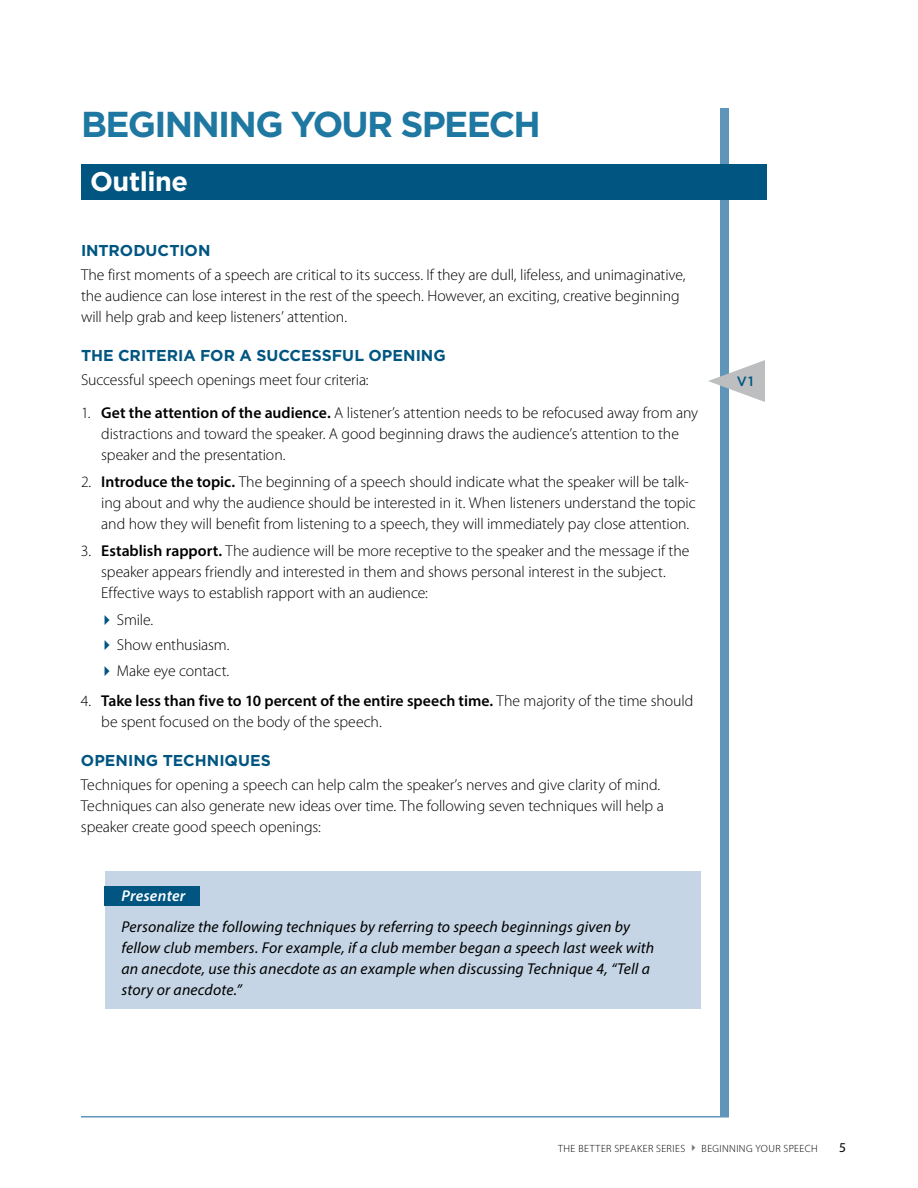
<style>
.page{position:relative;width:918px;height:1188px;background:#fff}
.page>*{position:absolute;margin:0;border:0;box-sizing:border-box;transform-origin:0 0}
.t1{font:700 36px "Gotham";letter-spacing:-.05em;color:#1f78a1}
.t2{font:700 27px "Gotham";letter-spacing:-.015em;color:#fff}
.t3{font:300 15.75px/21px "Myriad Pro";letter-spacing:-.005em;color:#000}
.t4{font:italic 15.75px/21px "Myriad Pro";letter-spacing:.01em;color:#000}
.t5{font:700 15.75px "Gotham";color:#005581}
.t6{font:italic 600 15.75px "Myriad Pro";letter-spacing:.01em;color:#fff}
.t7{font:500 13.5px "Gotham";color:#005581}
.t8{font:13.5px "Myriad Pro";color:#000}
.t9{font:300 10.5px "Myriad Pro";letter-spacing:.035em;color:#000}
.s1{font-weight:600}
.s2{color:#77787b}
</style>
<div class="page">
<div style="left:720px;top:108px;width:9px;height:1010px;background:#5f95b8"></div>
<hr style="left:81px;top:1116px;width:639px;height:2px;background:#5f95b8">
<div style="left:105px;top:871px;width:595px;height:138px;background:#c5d5e5"></div>
<div style="left:105px;top:886px;width:95px;height:19px;background:#005581"></div>
<div style="left:81px;top:164px;width:685px;height:36px;background:#005581"></div>
<svg style="left:708px;top:360px;width:57px;height:42px"></svg>
<h1 class="t1" style="left:81px;top:100px;width:461px">BEGINNING YOUR SPEECH</h1>
<h2 class="t2" style="left:90px;top:163px;width:100px">Outline</h2>
<p class="t5" style="left:81px;top:240px;width:131px">INTRODUCTION</p>
<p class="t3" style="left:81px;top:264px;width:606px">The first moments of a speech are critical to its success. If they are dull, lifeless, and unimaginative, the audience can lose interest in the rest of the speech. However, an exciting, creative beginning will help grab and keep listeners’ attention.</p>
<p class="t5" style="left:81px;top:345px;width:366px">THE CRITERIA FOR A SUCCESSFUL OPENING</p>
<p class="t3" style="left:81px;top:369px;width:289px">Successful speech openings meet four criteria:</p>
<p class="t3" style="left:101px;top:402px;width:598px;text-indent:-20px">1. <span class="s1">Get the attention of the audience.</span> A listener’s attention needs to be refocused away from any distractions and toward the speaker. A good beginning draws the audience’s attention to the speaker and the presentation.</p>
<p class="t3" style="left:101px;top:471px;width:596px;text-indent:-20px">2. <span class="s1">Introduce the topic.</span> The beginning of a speech should indicate what the speaker will be talk&shy;ing about and why the audience should be interested in it. When listeners understand the topic and how they will benefit from listening to a speech, they will immediately pay close attention.</p>
<p class="t3" style="left:101px;top:540px;width:590px;text-indent:-20px">3. <span class="s1">Establish rapport.</span> The audience will be more receptive to the speaker and the message if the speaker appears friendly and interested in them and shows personal interest in the subject.<br>Effective ways to establish rapport with an audience:</p>
<p class="t3" style="left:117px;top:607px;width:114px;line-height:25.5px">Smile.<br>Show enthusiasm.<br>Make eye contact.</p>
<p class="t3" style="left:101px;top:690px;width:594px;text-indent:-20px">4. <span class="s1">Take less than five to 10 percent of the entire speech time.</span> The majority of the time should be spent focused on the body of the speech.</p>
<p class="t5" style="left:81px;top:750px;width:191px">OPENING TECHNIQUES</p>
<p class="t3" style="left:81px;top:774px;width:584px">Techniques for opening a speech can help calm the speaker’s nerves and give clarity of mind.<br>Techniques can also generate new ideas over time. The following seven techniques will help a speaker create good speech openings:</p>
<p class="t6" style="left:121px;top:885px;width:65px">Presenter</p>
<p class="t4" style="left:121px;top:916px;width:534px">Personalize the following techniques by referring to speech beginnings given by fellow club members. For example, if a club member began a speech last week with an anecdote, use this anecdote as an example when discussing Technique 4, “Tell a story or anecdote.”</p>
<p class="t7" style="left:737px;top:372px;width:18px">V1</p>
<p class="t9" style="left:558px;top:1142px;width:261px">THE BETTER SPEAKER SERIES <span class="s2">✔</span> BEGINNING YOUR SPEECH</p>
<p class="t8" style="left:839px;top:1139px;width:8px">5</p>
</div>
